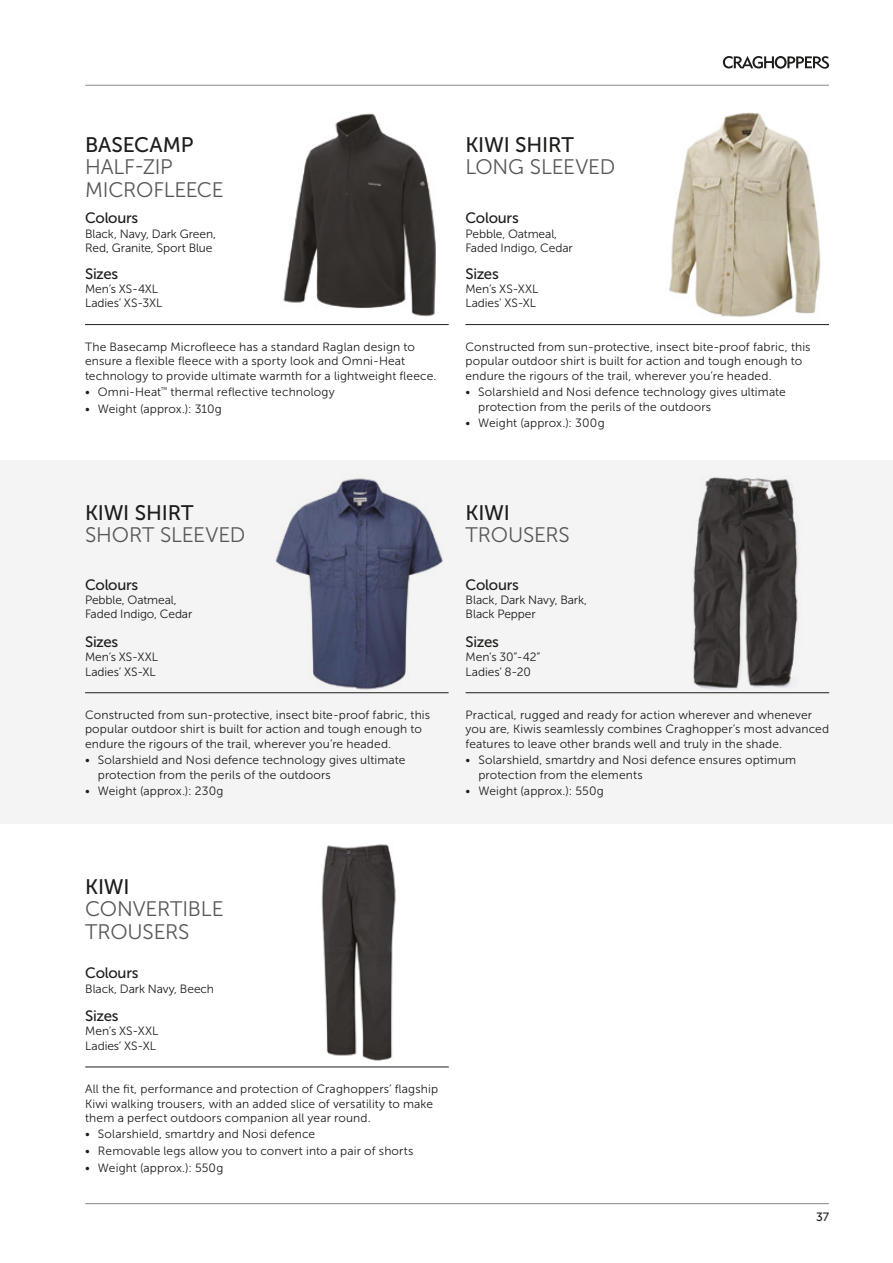
<style>
.page{position:relative;width:893px;height:1263px;background:#fff}
.page>*{position:absolute;margin:0;border:0;box-sizing:border-box;transform-origin:0 0}
.t1{font:21px/22.5px "Museo Sans 300";letter-spacing:-.01em;color:#575756}
.t2{font:21px "Museo Sans 500";letter-spacing:-.01em;color:#1d1d1b}
.t3{font:15px "Museo Sans 500";letter-spacing:-.015em;color:#1d1d1b}
.t4{font:12px/14.4px "Museo Sans 300";letter-spacing:.01em;color:#1d1d1b}
.t5{font:12px/14.4px "Museo Sans 300";letter-spacing:-.01em;color:#1d1d1b}
.t6{font:12px "Museo Sans 500";color:#1d1d1b}
</style>
<div class="page">
<hr style="left:85px;top:1203px;width:744px;height:1px;background:#878787">
<hr style="left:85px;top:85px;width:744px;height:1px;background:#878787">
<svg style="left:0;top:460px;width:893px;height:364px;fill:#f4f4f4"></svg>
<img style="left:321px;top:844px;width:75px;height:217px">
<img style="left:283px;top:113px;width:153px;height:204px">
<img style="left:669px;top:112px;width:152px;height:205px">
<hr style="left:85px;top:324px;width:364px;height:1px;background:#1d1d1b">
<hr style="left:465px;top:324px;width:364px;height:1px;background:#1d1d1b">
<hr style="left:85px;top:1067px;width:364px;height:1px;background:#1d1d1b">
<hr style="left:85px;top:692px;width:364px;height:1px;background:#1d1d1b">
<hr style="left:466px;top:692px;width:363px;height:1px;background:#1d1d1b">
<svg style="left:723px;top:56px;width:106px;height:13px"></svg>
<h1 class="t2" style="left:85px;top:133px;width:110px">BASECAMP</h1>
<h1 class="t1" style="left:85px;top:156px;width:140px">HALF-ZIP<br>MICROFLEECE</h1>
<p class="t3" style="left:85px;top:210px;width:55px">Colours</p>
<p class="t4" style="left:85px;top:226px;width:133px">Black, Navy, Dark Green,<br>Red, Granite, Sport Blue</p>
<p class="t3" style="left:85px;top:265px;width:35px">Sizes</p>
<p class="t4" style="left:85px;top:282px;width:79px">Men’s XS-4XL<br>Ladies’ XS-3XL</p>
<p class="t4" style="left:85px;top:339px;width:353px">The Basecamp Microfleece has a standard Raglan design to ensure a flexible fleece with a sporty look and Omni-Heat technology to provide ultimate warmth for a lightweight fleece.</p>
<p class="t4" style="left:85px;top:385px;width:251px">• Omni-Heat<sup>™</sup> thermal reflective technology</p>
<p class="t4" style="left:85px;top:401px;width:138px">• Weight (approx.): 310g</p>
<h1 class="t2" style="left:85px;top:501px;width:110px">KIWI SHIRT</h1>
<h1 class="t1" style="left:85px;top:524px;width:162px">SHORT SLEEVED</h1>
<p class="t3" style="left:85px;top:576px;width:55px">Colours</p>
<p class="t5" style="left:85px;top:593px;width:109px">Pebble, Oatmeal,<br>Faded Indigo, Cedar</p>
<p class="t3" style="left:85px;top:633px;width:35px">Sizes</p>
<p class="t4" style="left:85px;top:650px;width:75px">Men’s XS-XXL<br>Ladies’ XS-XL</p>
<p class="t4" style="left:85px;top:708px;width:347px">Constructed from sun-protective, insect bite-proof fabric, this popular outdoor shirt is built for action and tough enough to endure the rigours of the trail, wherever you’re headed.</p>
<p class="t4" style="left:98px;top:753px;width:309px;text-indent:-13px">• Solarshield and Nosi defence technology gives ultimate protection from the perils of the outdoors</p>
<p class="t4" style="left:85px;top:784px;width:140px">• Weight (approx.): 230g</p>
<h1 class="t2" style="left:465px;top:133px;width:110px">KIWI SHIRT</h1>
<h1 class="t1" style="left:465px;top:156px;width:151px">LONG SLEEVED</h1>
<p class="t3" style="left:465px;top:210px;width:55px">Colours</p>
<p class="t5" style="left:465px;top:226px;width:109px">Pebble, Oatmeal,<br>Faded Indigo, Cedar</p>
<p class="t3" style="left:465px;top:265px;width:35px">Sizes</p>
<p class="t4" style="left:465px;top:282px;width:75px">Men’s XS-XXL<br>Ladies’ XS-XL</p>
<p class="t4" style="left:465px;top:339px;width:347px">Constructed from sun-protective, insect bite-proof fabric, this popular outdoor shirt is built for action and tough enough to endure the rigours of the trail, wherever you’re headed.</p>
<p class="t4" style="left:478px;top:385px;width:309px;text-indent:-13px">• Solarshield and Nosi defence technology gives ultimate protection from the perils of the outdoors</p>
<p class="t4" style="left:465px;top:416px;width:141px">• Weight (approx.): 300g</p>
<h1 class="t2" style="left:466px;top:501px;width:46px">KIWI</h1>
<h1 class="t1" style="left:466px;top:524px;width:106px">TROUSERS</h1>
<p class="t3" style="left:466px;top:576px;width:55px">Colours</p>
<p class="t4" style="left:466px;top:593px;width:123px">Black, Dark Navy, Bark,<br>Black Pepper</p>
<p class="t3" style="left:466px;top:633px;width:35px">Sizes</p>
<p class="t4" style="left:466px;top:650px;width:76px">Men’s 30”-42”<br>Ladies’ 8-20</p>
<p class="t4" style="left:466px;top:708px;width:365px">Practical, rugged and ready for action wherever and whenever you are, Kiwis seamlessly combines Craghopper’s most advanced features to leave other brands well and truly in the shade.</p>
<p class="t4" style="left:478px;top:753px;width:319px;text-indent:-13px">• Solarshield, smartdry and Nosi defence ensures optimum protection from the elements</p>
<p class="t4" style="left:466px;top:784px;width:140px">• Weight (approx.): 550g</p>
<h1 class="t2" style="left:85px;top:875px;width:46px">KIWI</h1>
<h1 class="t1" style="left:85px;top:898px;width:140px">CONVERTIBLE<br>TROUSERS</h1>
<p class="t3" style="left:85px;top:965px;width:55px">Colours</p>
<p class="t4" style="left:85px;top:981px;width:130px">Black, Dark Navy, Beech</p>
<p class="t3" style="left:85px;top:1007px;width:35px">Sizes</p>
<p class="t4" style="left:85px;top:1024px;width:75px">Men’s XS-XXL<br>Ladies’ XS-XL</p>
<p class="t4" style="left:85px;top:1082px;width:354px">All the fit, performance and protection of Craghoppers’ flagship<br>Kiwi walking trousers, with an added slice of versatility to make them a perfect outdoors companion all year round.</p>
<p class="t4" style="left:85px;top:1127px;width:232px">• Solarshield, smartdry and Nosi defence</p>
<p class="t4" style="left:85px;top:1144px;width:330px">• Removable legs allow you to convert into a pair of shorts</p>
<p class="t4" style="left:85px;top:1160px;width:140px">• Weight (approx.): 550g</p>
<p class="t6" style="left:816px;top:1210px;width:15px">37</p>
</div>
